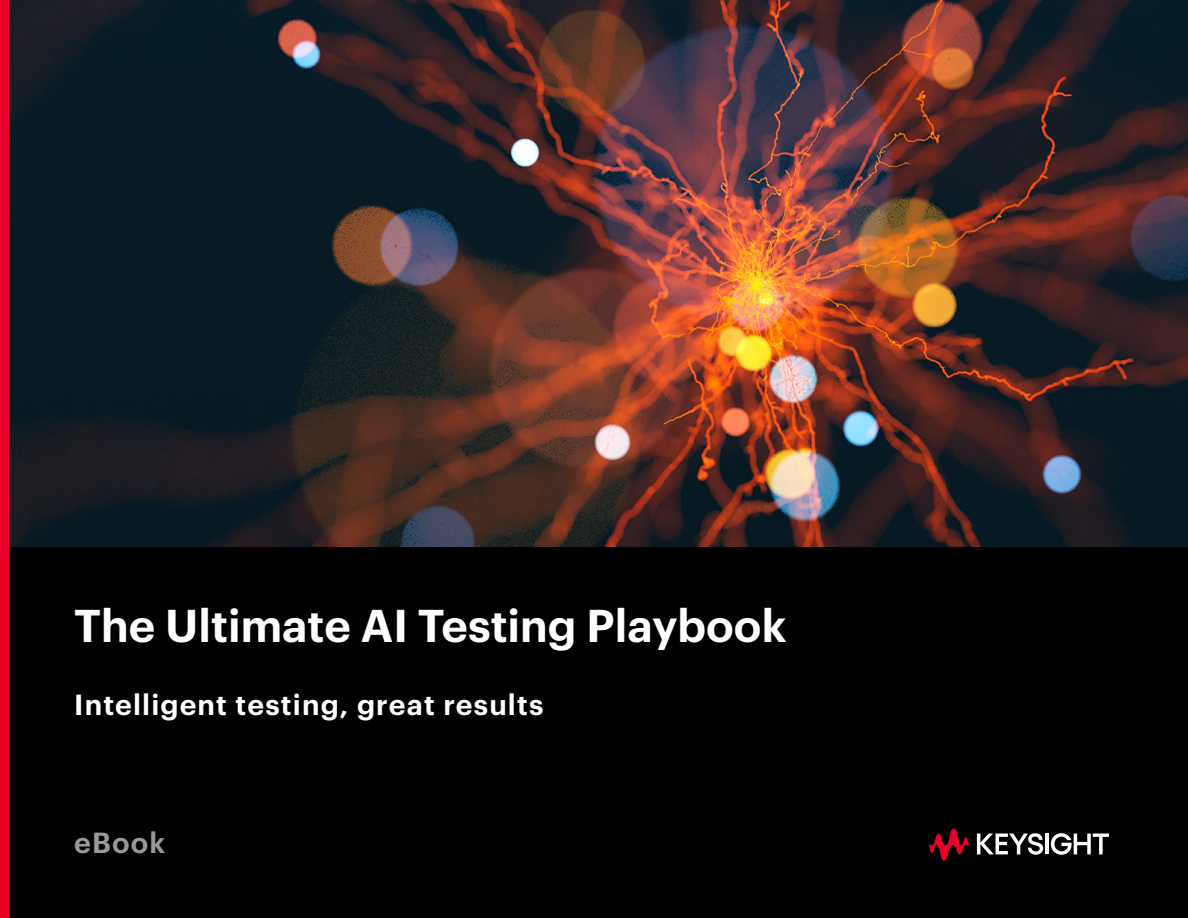
<style>
.page{position:relative;width:1188px;height:918px;background:#fff}
.page>*{position:absolute;margin:0;border:0;box-sizing:border-box;transform-origin:0 0}
.t1{font:600 45px "Graphik LC";color:#fff}
.t2{font:600 28.5px "Graphik LC";letter-spacing:.04em;color:#fff}
.t3{font:600 28.5px "Graphik LC";letter-spacing:.04em;color:#97999b}
</style>
<div class="page">
<img style="left:9px;top:0;width:1179px;height:548px">
<div style="left:0;top:548px;width:1188px;height:370px;background:#000"></div>
<svg style="left:928px;top:829px;width:42px;height:32px"></svg>
<svg style="left:977px;top:833px;width:66px;height:22px"></svg>
<hr style="left:1045px;top:834px;width:4px;height:20px;background:#fff">
<svg style="left:1051px;top:833px;width:58px;height:22px"></svg>
<div style="left:0;top:0;width:9px;height:918px;background:#e90029"></div>
<h1 class="t1" style="left:74px;top:591px;width:714px">The Ultimate AI Testing Playbook</h1>
<p class="t2" style="left:74px;top:683px;width:471px">Intelligent testing, great results</p>
<p class="t3" style="left:74px;top:821px;width:93px">eBook</p>
</div>
